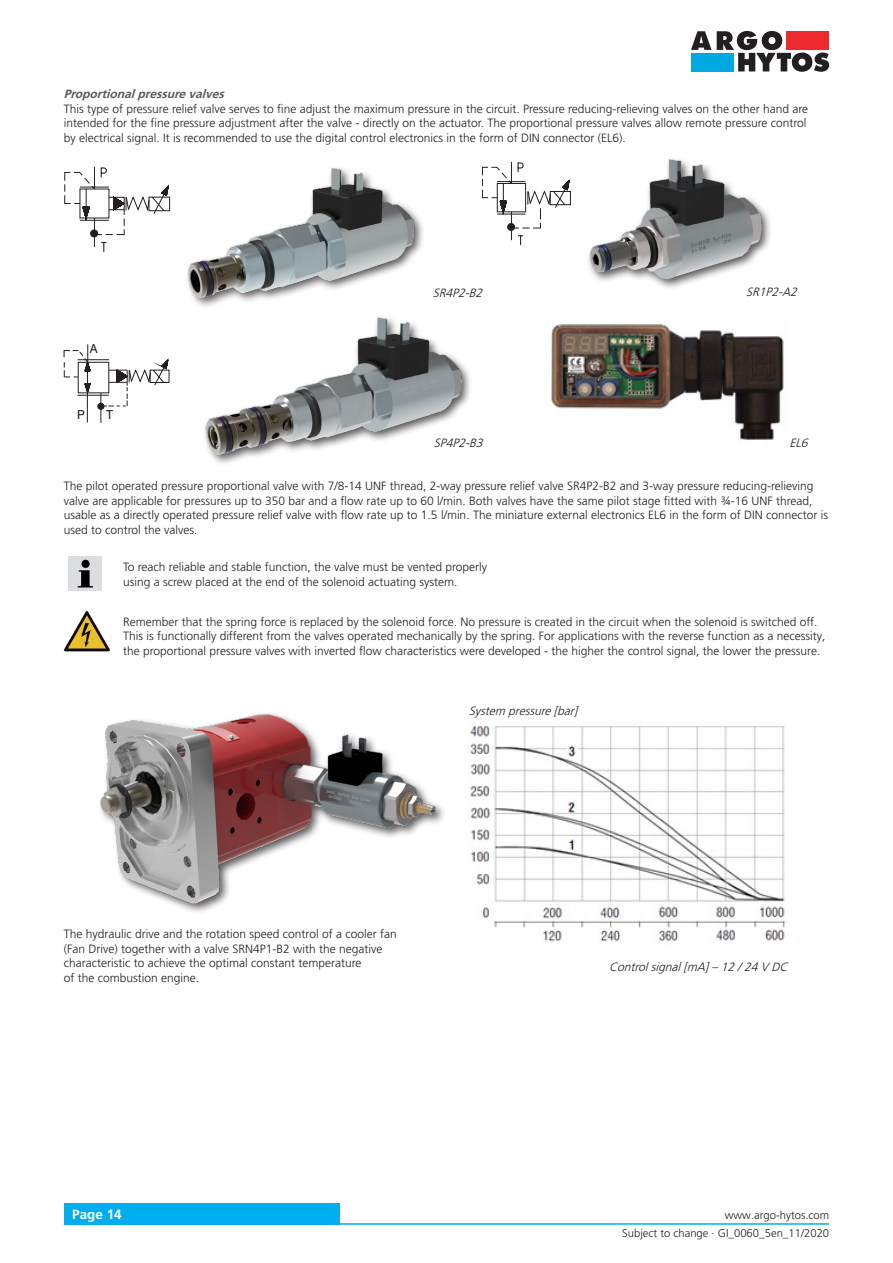
<style>
.page{position:relative;width:893px;height:1263px;background:#fff}
.page>*{position:absolute;margin:0;border:0;box-sizing:border-box;transform-origin:0 0}
.t1{font:700 13.5px "Frutiger LT Pro";color:#fff}
.t2{font:12.3px "Swiss 721 BTCE";color:#231f20}
._06_Text{font:300 12px/14.4px "Frutiger LT Pro";color:#231f20}
._06_Text_15__R{font:italic 300 12px "Frutiger LT Pro";color:#231f20}
._05_Subline_Copytext{font:italic 700 12px "Frutiger LT Pro";color:#57585a}
._06_Text_15{font:italic 300 12px "Frutiger LT Pro";color:#231f20}
.t3{font:300 11.25px "Frutiger LT Pro";color:#231f20}
</style>
<div class="page">
<svg style="left:691px;top:31px;width:138px;height:41px"></svg>
<img style="left:187px;top:167px;width:236px;height:139px">
<img style="left:205px;top:317px;width:265px;height:147px">
<img style="left:550px;top:324px;width:234px;height:116px">
<img style="left:64px;top:610px;width:46px;height:41px">
<img style="left:68px;top:556px;width:34px;height:34px">
<img style="left:469px;top:726px;width:316px;height:216px">
<svg style="left:64px;top:166px;width:106px;height:86px"></svg>
<svg style="left:482px;top:161px;width:84px;height:84px"></svg>
<hr style="left:100px;top:393px;width:1px;height:30px;background:#231f20">
<svg style="left:64px;top:344px;width:106px;height:78px"></svg>
<img style="left:566px;top:159px;width:204px;height:128px">
<img style="left:100px;top:713px;width:337px;height:195px">
<div style="left:64px;top:1203px;width:276px;height:22px;background:#00aeef"></div>
<hr style="left:64px;top:1223px;width:765px;height:2px;background:#00aeef">
<p class="_05_Subline_Copytext" style="left:64px;top:87px;width:165px">Proportionalpressurevalves</p>
<p class="_06_Text" style="left:64px;top:101px;width:746px">This type of pressure relief valve serves to fine adjust the maximum pressure in the circuit. Pressure reducing-relieving valves on the other hand are intended for the fine pressure adjustment after the valve - directly on the actuator. The proportional pressure valves allow remote pressure control</p>
<p class="_06_Text" style="left:64px;top:130px;width:564px">by electrical signal. It is recommended to use the digital control electronics in the form of DIN connector (EL6).</p>
<p class="t2" style="left:90px;top:341px;width:9px">A</p>
<p class="t2" style="left:77px;top:406px;width:9px">P</p>
<p class="t2" style="left:106px;top:406px;width:9px">T</p>
<p class="_06_Text_15__R" style="left:433px;top:286px;width:55px">SR4P2-B2</p>
<p class="_06_Text_15__R" style="left:746px;top:285px;width:56px">SR1P2-A2</p>
<p class="_06_Text_15__R" style="left:434px;top:436px;width:54px">SP4P2-B3</p>
<p class="_06_Text_15__R" style="left:789px;top:436px;width:23px">EL6</p>
<p class="_06_Text" style="left:64px;top:479px;width:766px">The pilot operated pressure proportional valve with 7/8-14 UNF thread, 2-way pressure relief valve SR4P2-B2 and 3-way pressure reducing-relieving valve are applicable for pressures up to 350 bar and a flow rate up to 60 l/min. Both valves have the same pilot stage fitted with ¾-16 UNF thread, usable as a directly operated pressure relief valve with flow rate up to 1.5 l/min. The miniature external electronics EL6 in the form of DIN connector is used to control the valves.</p>
<p class="_06_Text" style="left:123px;top:560px;width:366px">To reach reliable and stable function, the valve must be vented properly using a screw placed at the end of the solenoid actuating system.</p>
<p class="_06_Text" style="left:123px;top:614px;width:704px">Remember that the spring force is replaced by the solenoid force. No pressure is created in the circuit when the solenoid is switched off.<br>This is functionally different from the valves operated mechanically by the spring. For applications with the reverse function as a necessity, the proportional pressure valves with inverted flow characteristics were developed - the higher the control signal, the lower the pressure.</p>
<p class="_06_Text_15" style="left:469px;top:703px;width:114px">System pressure[bar]</p>
<p class="_06_Text" style="left:64px;top:927px;width:334px">The hydraulic drive and the rotation speed control of a cooler fan</p>
<p class="_06_Text" style="left:64px;top:941px;width:320px">(Fan Drive) together with a valve SRN4P1-B2 with the negative characteristic to achieve the optimal constant temperature</p>
<p class="_06_Text" style="left:64px;top:970px;width:137px">of the combustion engine.</p>
<p class="_06_Text_15__R" style="left:609px;top:960px;width:184px">Controlsignal[mA]–12/24V DC</p>
<p class="t1" style="left:72px;top:1207px;width:51px">Page 14</p>
<p class="t3" style="left:725px;top:1209px;width:106px">www.argo-hytos.com</p>
<p class="t3" style="left:622px;top:1226px;width:208px">Subject to change · GI_0060_5en_11/2020</p>
</div>
